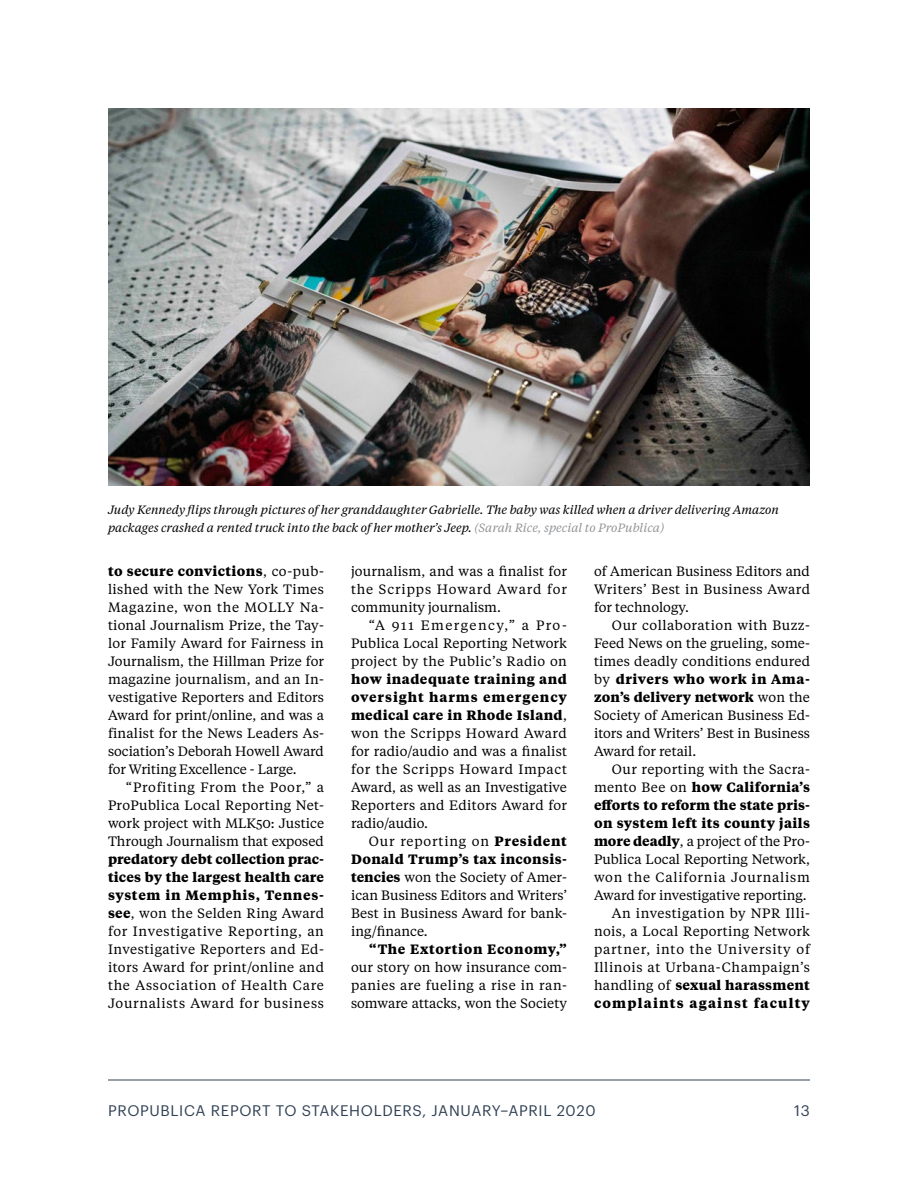
<style>
.page{position:relative;width:918px;height:1188px;background:#fff}
.page>*{position:absolute;margin:0;border:0;box-sizing:border-box;transform-origin:0 0}
.t1{font:15px "Graphik";letter-spacing:.045em;color:#304154}
.t2{font:13.5px/18px "Tiempos Text";letter-spacing:.01em;color:#000;text-align:justify}
.t3{font:700 13.5px "Tiempos Text";letter-spacing:.045em;color:#000}
.t4{font:italic 12px/18px "Tiempos Text";color:#000}
.s1{color:#939598}
.s2{font-weight:700}
</style>
<div class="page">
<hr style="left:108px;top:1080px;width:702px;height:1px;background:#304154">
<img style="left:108px;top:108px;width:702px;height:378px">
<p class="t4" style="left:108px;top:500px;width:673px">Judy Kennedy flips through pictures of her granddaughter Gabrielle. The baby was killed when a driver delivering Amazon packages crashed a rented truck into the back of her mother’s Jeep. <span class="s1">(Sarah Rice, special to ProPublica)</span></p>
<p class="t2" style="left:108px;top:562px;width:218px"><span class="s2">to secure convictions</span>, co-pub&shy;lished with the New York Times Magazine, won the MOLLY Na&shy;tional Journalism Prize, the Tay&shy;lor Family Award for Fairness in Journalism, the Hillman Prize for magazine journalism, and an In&shy;vestigative Reporters and Editors Award for print/online, and was a finalist for the News Leaders As&shy;sociation’s Deborah Howell Award for Writing Excellence - Large.</p>
<p class="t2" style="left:108px;top:778px;width:218px;text-indent:18px">“Profiting From the Poor,” a ProPublica Local Reporting Net&shy;work project with MLK50: Justice Through Journalism that exposed</p>
<p class="t2" style="left:108px;top:850px;width:218px"><span class="s2">predatory debt collection prac&shy;tices by the largest health care system in Memphis, Tennes&shy;see</span>, won the Selden Ring Award for Investigative Reporting, an Investigative Reporters and Ed&shy;itors Award for print/online and the Association of Health Care Journalists Award for business</p>
<p class="t2" style="left:351px;top:562px;width:217px">journalism, and was a finalist for the Scripps Howard Award for community journalism.</p>
<p class="t2" style="left:351px;top:616px;width:217px;text-indent:18px">“A 911 Emergency,” a Pro-Publica Local Reporting Network project by the Public’s Radio on</p>
<p class="t2" style="left:351px;top:669px;width:218px"><span class="s2">how inadequate training and oversight harms emergency medical care in Rhode Island</span>, won the Scripps Howard Award for radio/audio and was a finalist for the Scripps Howard Impact Award, as well as an Investigative Reporters and Editors Award for radio/audio.</p>
<p class="t2" style="left:351px;top:831px;width:218px;text-indent:18px">Our reporting on <span class="s2">President Donald Trump’s tax inconsis&shy;tencies</span> won the Society of Amer&shy;ican Business Editors and Writers’ Best in Business Award for bank&shy;ing/finance.</p>
<p class="t3" style="left:369px;top:939px;width:199px">“The Extortion Economy,”</p>
<p class="t2" style="left:351px;top:957px;width:218px">our story on how insurance com&shy;panies are fueling a rise in ran&shy;somware attacks, won the Society</p>
<p class="t2" style="left:594px;top:561px;width:218px">of American Business Editors and Writers’ Best in Business Award for technology.</p>
<p class="t2" style="left:594px;top:615px;width:218px;text-indent:18px">Our collaboration with Buzz-Feed News on the grueling, some&shy;times deadly conditions endured by <span class="s2">drivers who work in Ama&shy;zon’s delivery network</span> won the Society of American Business Ed&shy;itors and Writers’ Best in Business Award for retail.</p>
<p class="t2" style="left:594px;top:759px;width:218px;text-align:right">Our reporting with the Sacra&shy;mento Bee on <span class="s2">how California’s efforts to reform the state pris&shy;on system left its county jails more deadly</span>, a project of the Pro-<br>Publica Local Reporting Network, won the California Journalism<br>Award for investigative reporting.<br>An investigation by NPR Illi&shy;nois, a Local Reporting Network partner, into the University of<br>Illinois at Urbana-Champaign’s handling of <span class="s2">sexual harassment complaints against faculty</span></p>
<p class="t1" style="left:108px;top:1099px;width:489px">PROPUBLICA REPORT TO STAKEHOLDERS, JANUARY–APRIL 2020</p>
<p class="t1" style="left:794px;top:1099px;width:17px">13</p>
</div>
